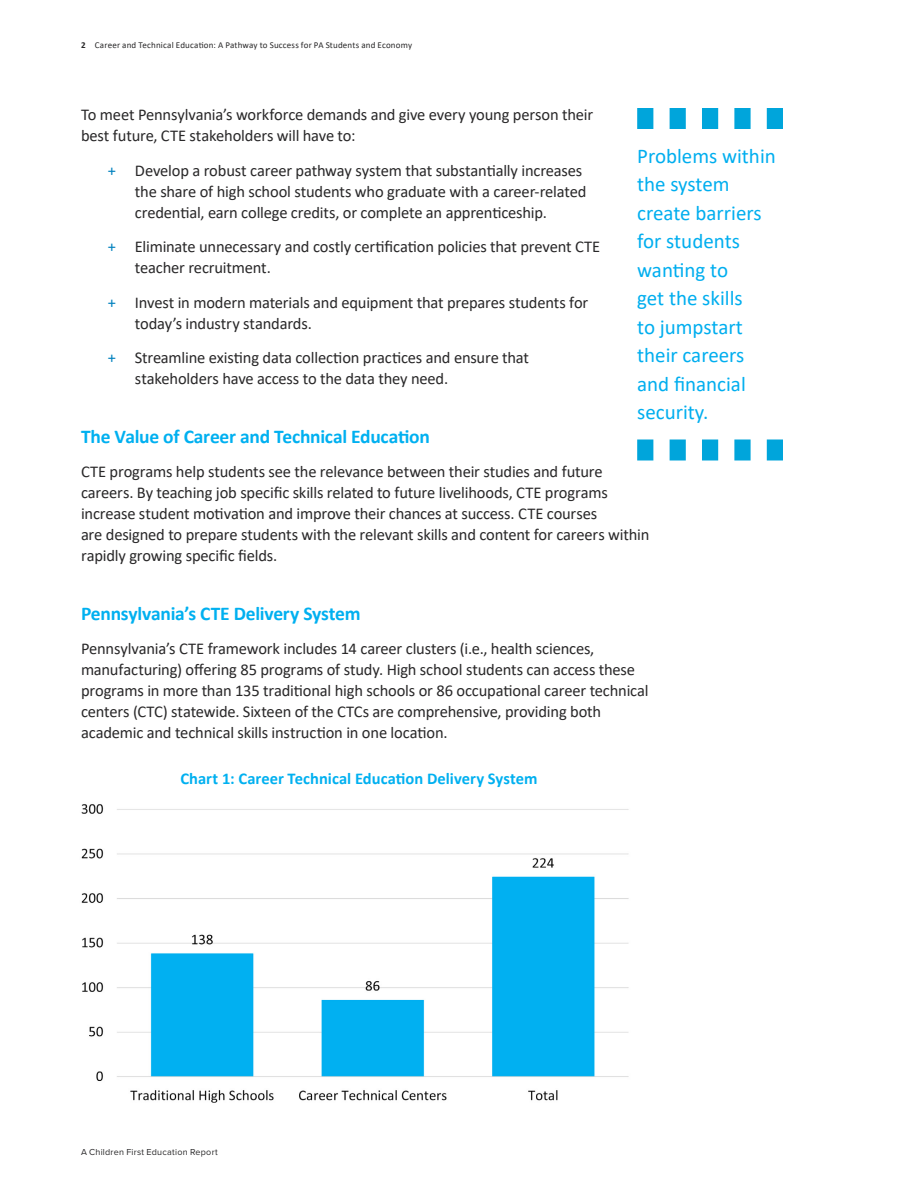
<style>
.page{position:relative;width:918px;height:1188px;background:#fff}
.page>*{position:absolute;margin:0;border:0;box-sizing:border-box;transform-origin:0 0}
.t1{font:21px/28.5px "Calibri";color:#00aeef}
.t2{font:700 19.5px "Calibri";letter-spacing:-.015em;color:#00b0f0}
.t3{font:16.5px/21px "Calibri";letter-spacing:-.01em;color:#292829}
.t4{font:700 16.5px "Calibri";color:#00b0f0}
.t5{font:9px "Calibri";letter-spacing:.02em;color:#292829}
.t6{font:9px "Proxima Nova";letter-spacing:.025em;color:#292829}
.s1{font-weight:700}
.s2{color:#0081be}
</style>
<div class="page">
<svg style="left:637px;top:108px;width:146px;height:21px"></svg>
<svg style="left:637px;top:440px;width:146px;height:20px"></svg>
<img style="left:81px;top:804px;width:548px;height:299px">
<p class="t5" style="left:81px;top:38px;width:333px"><span class="s1">2</span> Career and Technical Education: A Pathway to Success for PA Students and Economy</p>
<p class="t3" style="left:81px;top:104px;width:514px">To meet Pennsylvania’s workforce demands and give every young person their best future, CTE stakeholders will have to:</p>
<p class="t3" style="left:135px;top:159px;width:453px;text-indent:-27px"><span class="s2">+</span> Develop a robust career pathway system that substantially increases the share of high school students who graduate with a career-related credential, earn college credits, or complete an apprenticeship.</p>
<p class="t3" style="left:135px;top:236px;width:467px;text-indent:-27px"><span class="s2">+</span> Eliminate unnecessary and costly certification policies that prevent CTE teacher recruitment.</p>
<p class="t3" style="left:135px;top:292px;width:455px;text-indent:-27px"><span class="s2">+</span> Invest in modern materials and equipment that prepares students for today’s industry standards.</p>
<p class="t3" style="left:135px;top:347px;width:396px;text-indent:-27px"><span class="s2">+</span> Streamline existing data collection practices and ensure that stakeholders have access to the data they need.</p>
<p class="t1" style="left:637px;top:141px;width:140px">Problems within the system create barriers for students wanting to<br>get the skills<br>to jumpstart their careers and financial security.</p>
<p class="t2" style="left:81px;top:423px;width:350px">The Value of Career and Technical Education</p>
<p class="t3" style="left:81px;top:461px;width:570px">CTE programs help students see the relevance between their studies and future careers. By teaching job specific skills related to future livelihoods, CTE programs increase student motivation and improve their chances at success. CTE courses<br>are designed to prepare students with the relevant skills and content for careers within rapidly growing specific fields.</p>
<p class="t2" style="left:81px;top:600px;width:281px">Pennsylvania’s CTE Delivery System</p>
<p class="t3" style="left:81px;top:638px;width:569px">Pennsylvania’s CTE framework includes 14 career clusters (i.e., health sciences, manufacturing) offering 85 programs of study. High school students can access these programs in more than 135 traditional high schools or 86 occupational career technical centers (CTC) statewide. Sixteen of the CTCs are comprehensive, providing both academic and technical skills instruction in one location.</p>
<p class="t4" style="left:181px;top:767px;width:359px">Chart 1: Career Technical Education Delivery System</p>
<p class="t6" style="left:81px;top:1145px;width:138px">A Children First Education Report</p>
</div>
